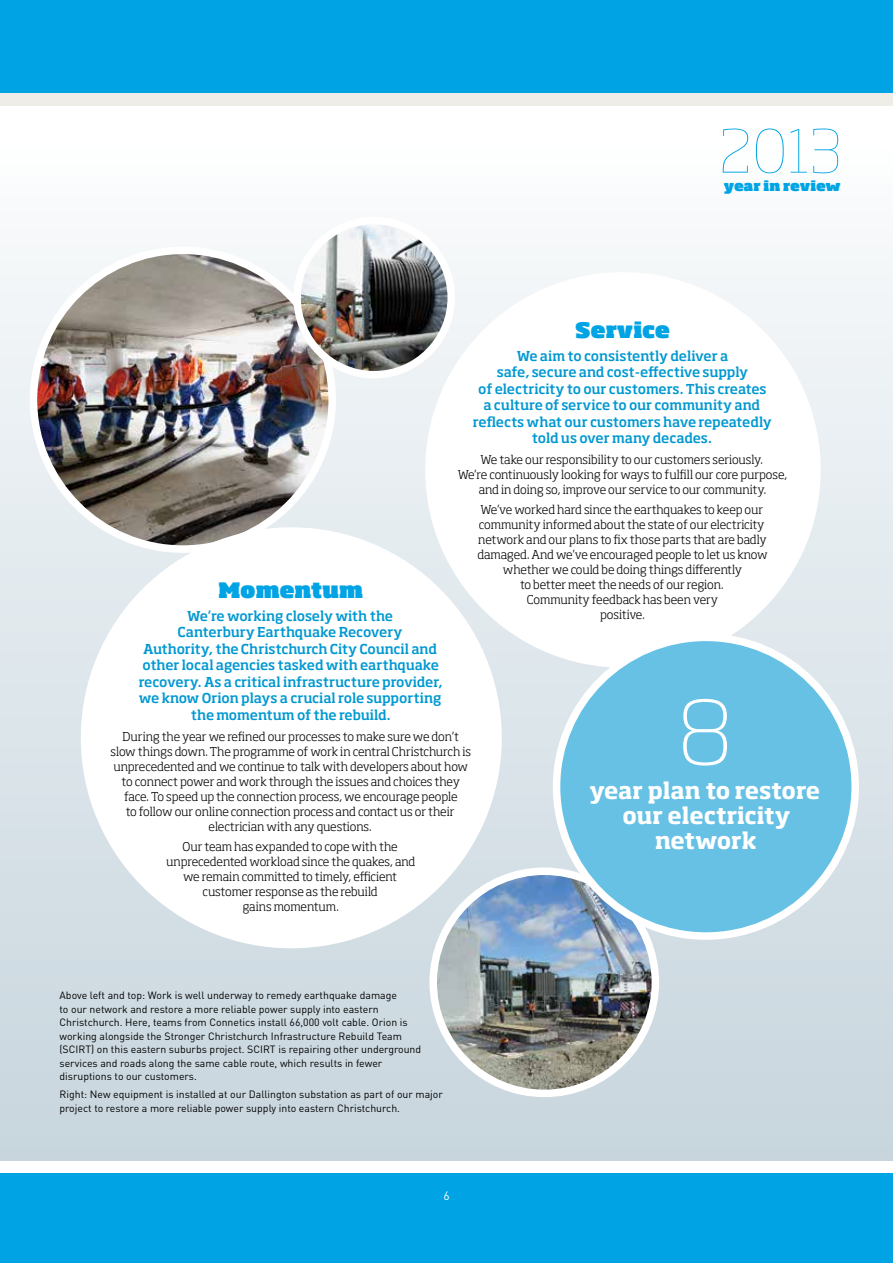
<style>
.page{position:relative;width:893px;height:1263px;background:#fff}
.page>*{position:absolute;margin:0;border:0;box-sizing:border-box;transform-origin:0 0}
.t1{font:200 87px "Soho Std";color:#fff}
.t2{font:100 58.5px "Soho Std";color:#00a4e4}
.t3{font:700 22.5px/25.5px "Soho Std";letter-spacing:-.005em;color:#fff;text-align:center}
.t4{font:900 21px "Soho Std";color:#00a4e4}
.t5{font:500 13.5px/16.5px "Soho Std";letter-spacing:-.01em;color:#0098d1;text-align:center}
.t6{font:900 13.5px "Soho Std";letter-spacing:-.015em;color:#00a4e4}
.t7{font:300 12px/15px "Soho Std";letter-spacing:-.005em;color:#000;text-align:center}
.t8{font:12px "DIN";color:#fff}
.t9{font:10.5px/13.5px "DIN";color:#000}
</style>
<div class="page">
<div style="left:0;top:145px;width:893px;height:1016px;background:linear-gradient(to bottom,#fafcfd,#c7d5dd)"></div>
<div style="left:0;top:0;width:893px;height:94px;background:#00a4e4"></div>
<div style="left:0;top:94px;width:893px;height:12px;background:#efede8"></div>
<div style="left:0;top:1174px;width:893px;height:89px;background:#00a4e4"></div>
<img style="left:433px;top:871px;width:222px;height:222px;border-radius:111px">
<div style="left:429px;top:867px;width:230px;height:230px;border:8px solid #fff;border-radius:50%"></div>
<img style="left:34px;top:250px;width:298px;height:299px;border-radius:149px">
<div style="left:30px;top:247px;width:306px;height:306px;border:8px solid #fff;border-radius:50%"></div>
<img style="left:297px;top:222px;width:154px;height:151px">
<div style="left:293px;top:217px;width:162px;height:161px;border:8px solid #fff;border-radius:50%"></div>
<div style="left:81px;top:527px;width:421px;height:421px;background:#fff;border-radius:50%"></div>
<div style="left:425px;top:272px;width:396px;height:396px;background:#fff;border-radius:50%"></div>
<div style="left:557px;top:637px;width:298px;height:299px;background:#66c1e5;border-radius:50%"></div>
<div style="left:553px;top:634px;width:306px;height:306px;border:8px solid #fff;border-radius:50%"></div>
<h2 class="t2" style="left:719px;top:114px;width:125px">2013</h2>
<p class="t6" style="left:724px;top:177px;width:118px">year in review</p>
<h3 class="t4" style="left:575px;top:316px;width:96px">Service</h3>
<p class="t5" style="left:473px;top:347px;width:301px">We aim to consistently deliver a<br>safe, secure and cost-effective supply<br>of electricity to our customers. This creates a culture of service to our community and reflects what our customers have repeatedly told us over many decades.</p>
<p class="t7" style="left:458px;top:452px;width:331px">We take our responsibility to our customers seriously.<br>We’re continuously looking for ways to fulfill our core purpose, and in doing so, improve our service to our community.</p>
<p class="t7" style="left:477px;top:502px;width:292px">We’ve worked hard since the earthquakes to keep our community informed about the state of our electricity network and our plans to fix those parts that are badly damaged. And we’ve encouraged people to let us know whether we could be doing things differently<br>to better meet the needs of our region.<br>Community feedback has been very<br>positive.</p>
<h3 class="t4" style="left:218px;top:576px;width:146px">Momentum</h3>
<p class="t5" style="left:139px;top:607px;width:305px">We’re working closely with the<br>Canterbury Earthquake Recovery<br>Authority, the Christchurch City Council and other local agencies tasked with earthquake recovery. As a critical infrastructure provider, we know Orion plays a crucial role supporting the momentum of the rebuild.</p>
<p class="t7" style="left:111px;top:729px;width:362px">During the year we refined our processes to make sure we don’t slow things down. The programme of work in central Christchurch is unprecedented and we continue to talk with developers about how to connect power and work through the issues and choices they face. To speed up the connection process, we encourage people<br>to follow our online connection process and contact us or their electrician with any questions.</p>
<p class="t7" style="left:166px;top:838px;width:251px">Our team has expanded to cope with the unprecedented workload since the quakes, and we remain committed to timely, efficient customer response as the rebuild<br>gains momentum.</p>
<h1 class="t1" style="left:678px;top:678px;width:56px">8</h1>
<h3 class="t3" style="left:589px;top:777px;width:232px">year plan to restore our electricity network</h3>
<p class="t9" style="left:60px;top:989px;width:363px">Above left and top: Work is well underway to remedy earthquake damage<br>to our network and restore a more reliable power supply into eastern Christchurch. Here, teams from Connetics install 66,000 volt cable. Orion is working alongside the Stronger Christchurch Infrastructure Rebuild Team (SCIRT) on this eastern suburbs project. SCIRT is repairing other underground services and roads along the same cable route, which results in fewer disruptions to our customers.</p>
<p class="t9" style="left:60px;top:1087px;width:385px">Right: New equipment is installed at our Dallington substation as part of our major project to restore a more reliable power supply into eastern Christchurch.</p>
<p class="t8" style="left:443px;top:1188px;width:8px">6</p>
</div>
